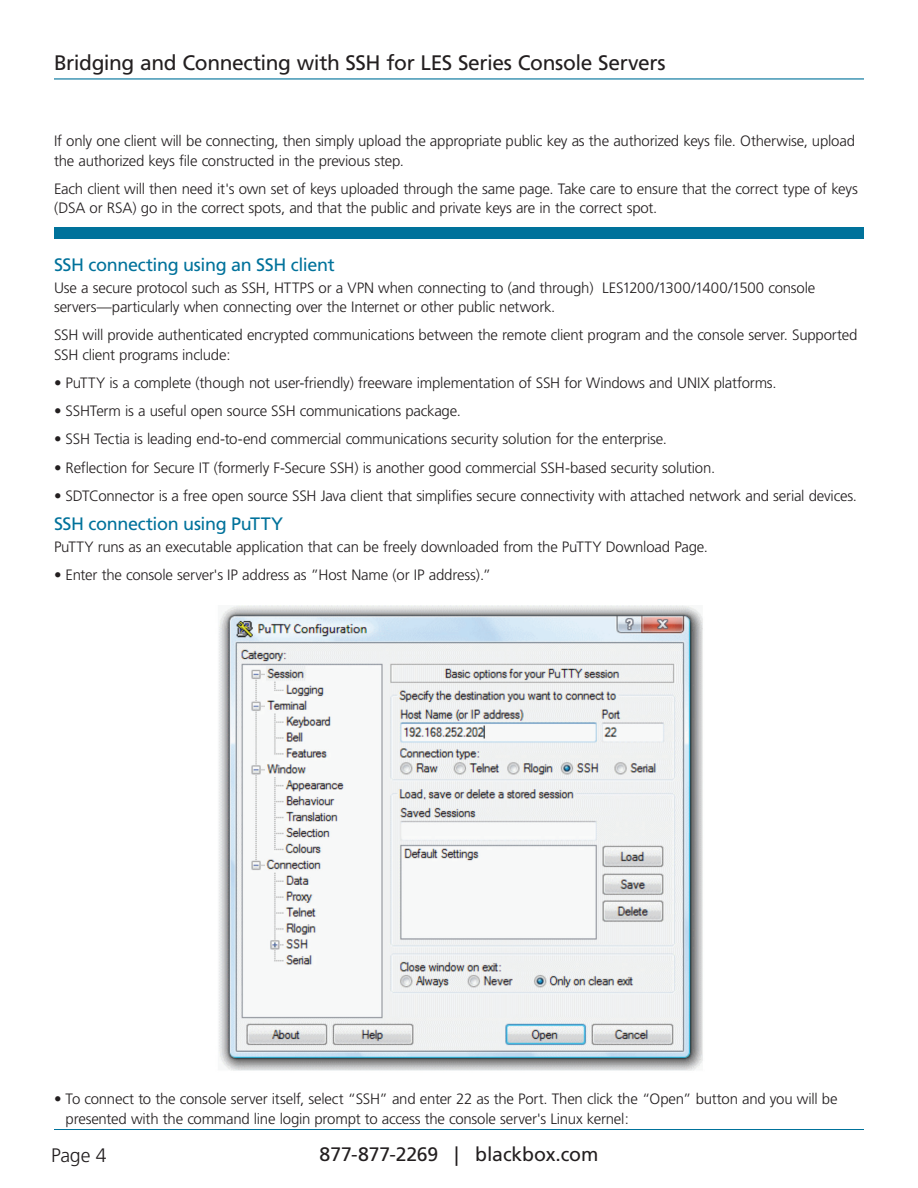
<style>
.page{position:relative;width:918px;height:1188px;background:#fff}
.page>*{position:absolute;margin:0;border:0;box-sizing:border-box;transform-origin:0 0}
.t1{font:21px "Frutiger";letter-spacing:-.02em;color:#231f20}
.t2{font:19.5px "Frutiger";letter-spacing:-.005em;color:#231f20}
.t3{font:300 19.5px "Frutiger";color:#231f20}
.t4{font:18px "Frutiger";letter-spacing:-.02em;color:#00729b}
.t5{font:300 15px/19.5px "Frutiger";letter-spacing:-.015em;color:#231f20}
</style>
<div class="page">
<hr style="left:54px;top:1129px;width:810px;height:1px;background:#00729b">
<hr style="left:54px;top:78px;width:810px;height:2px;background:#00729b">
<img style="left:218px;top:605px;width:485px;height:466px">
<div style="left:54px;top:227px;width:810px;height:11px;background:#00729b"></div>
<h1 class="t1" style="left:54px;top:50px;width:613px">Bridging and Connecting with SSH for LES Series Console Servers</h1>
<p class="t5" style="left:54px;top:132px;width:803px">If only one client will be connecting, then simply upload the appropriate public key as the authorized keys file. Otherwise, upload the authorized keys file constructed in the previous step.</p>
<p class="t5" style="left:54px;top:179px;width:805px">Each client will then need it's own set of keys uploaded through the same page. Take care to ensure that the correct type of keys (DSA or RSA) go in the correct spots, and that the public and private keys are in the correct spot.</p>
<p class="t4" style="left:54px;top:254px;width:282px">SSH connecting using an SSH client</p>
<p class="t5" style="left:54px;top:278px;width:763px">Use a secure protocol such as SSH, HTTPS or a VPN when connecting to (and through) LES1200/1300/1400/1500 console servers—particularly when connecting over the Internet or other public network.</p>
<p class="t5" style="left:54px;top:326px;width:805px">SSH will provide authenticated encrypted communications between the remote client program and the console server. Supported<br>SSH client programs include:</p>
<p class="t5" style="left:54px;top:373px;width:724px">• PuTTY is a complete (though not user-friendly) freeware implementation of SSH for Windows and UNIX platforms.</p>
<p class="t5" style="left:54px;top:402px;width:408px">• SSHTerm is a useful open source SSH communications package.</p>
<p class="t5" style="left:54px;top:430px;width:614px">• SSH Tectia is leading end-to-end commercial communications security solution for the enterprise.</p>
<p class="t5" style="left:54px;top:458px;width:663px">• Reflection for Secure IT (formerly F-Secure SSH) is another good commercial SSH-based security solution.</p>
<p class="t5" style="left:54px;top:486px;width:805px">• SDTConnector is a free open source SSH Java client that simplifies secure connectivity with attached network and serial devices.</p>
<p class="t4" style="left:54px;top:513px;width:231px">SSH connection using PuTTY</p>
<p class="t5" style="left:54px;top:537px;width:656px">PuTTY runs as an executable application that can be freely downloaded from the PuTTY Download Page.</p>
<p class="t5" style="left:54px;top:565px;width:439px">• Enter the console server's IP address as ”Host Name (or IP address).”</p>
<p class="t5" style="left:66px;top:1090px;width:773px;text-indent:-12px">• To connect to the console server itself, select “SSH” and enter 22 as the Port. Then click the “Open” button and you will be presented with the command line login prompt to access the console server's Linux kernel:</p>
<h2 class="t3" style="left:51px;top:1144px;width:57px">Page 4</h2>
<h2 class="t2" style="left:320px;top:1143px;width:280px">877-877-2269 | blackbox.com</h2>
</div>
